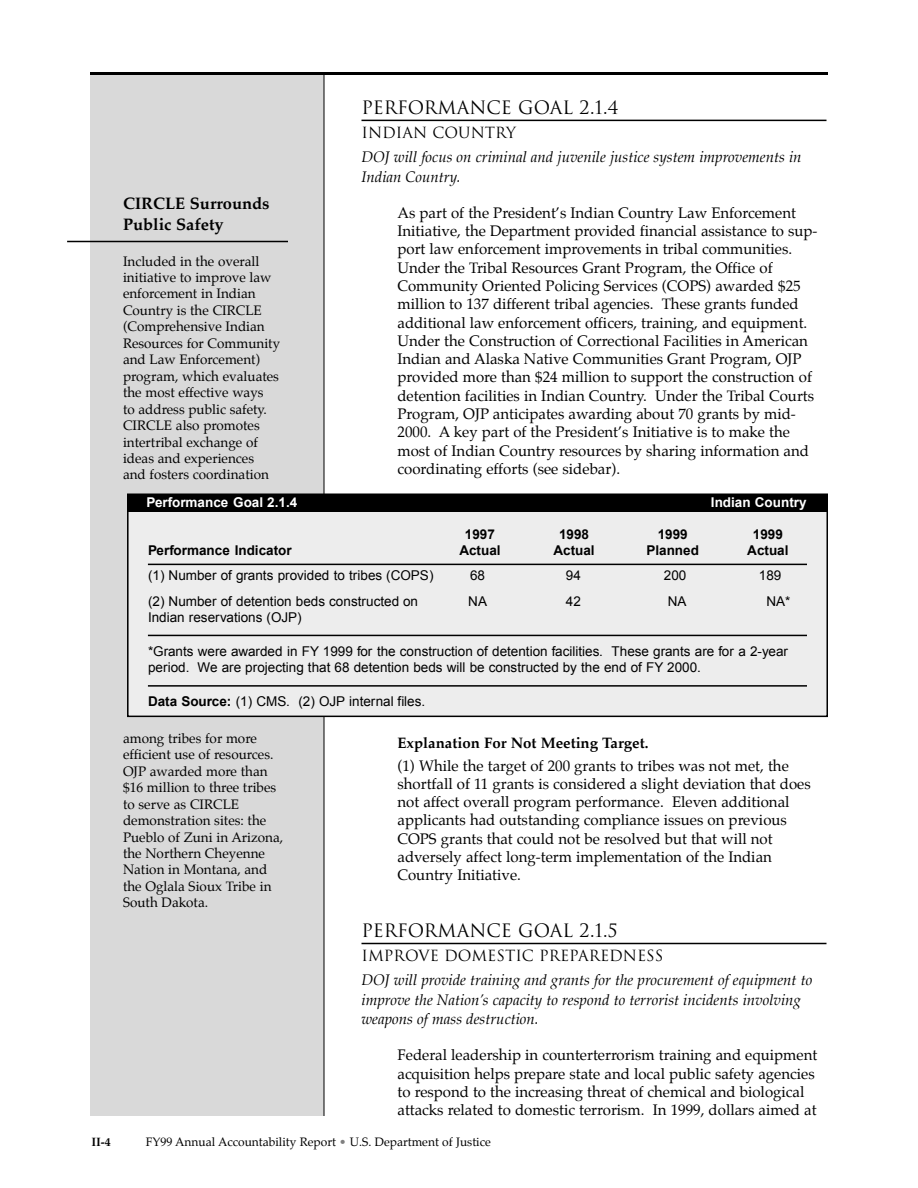
<style>
.page{position:relative;width:918px;height:1188px;background:#fff}
.page>*{position:absolute;margin:0;border:0;box-sizing:border-box;transform-origin:0 0}
.t1{font:18px "Trajan";color:#000}
.t2{font:700 16.5px/21px "Palatino";color:#000}
.t3{font:15px/18.3px "Palatino";color:#000}
.t4{font:italic 15px/19.5px "Palatino";color:#000}
.t5{font:15px "Trajan";color:#000}
.t6{font:700 15px "Palatino";color:#000}
.t7{font:13.5px/16.5px "Palatino";color:#000}
.t8{font:13.5px/16.2px "Arial";color:#000}
.t9{font:700 13.5px "Arial";color:#000}
.t10{font:700 13.5px "Arial";color:#fff}
.t11{font:12px "Palatino";color:#000}
.t12{font:700 12px "Palatino";color:#000}
.s1{font-weight:700}
.s2{color:#808080}
</style>
<div class="page">
<div style="left:90px;top:74px;width:234px;height:1042px;background:#d9d9d9"></div>
<hr style="left:90px;top:72px;width:738px;height:3px;background:#000">
<hr style="left:324px;top:74px;width:1px;height:1042px;background:#000">
<hr style="left:67px;top:241px;width:221px;height:1px;background:#000">
<hr style="left:362px;top:120px;width:464px;height:1px;background:#000">
<hr style="left:362px;top:943px;width:464px;height:1px;background:#000">
<div style="left:129px;top:495px;width:697px;height:221px;background:#ededed"></div>
<hr style="left:148px;top:564px;width:659px;height:1px;background:#000">
<hr style="left:148px;top:635px;width:659px;height:1px;background:#000">
<hr style="left:148px;top:685px;width:659px;height:2px;background:#000">
<div style="left:127px;top:494px;width:701px;height:223px;border:2px solid #000"></div>
<div style="left:127px;top:494px;width:701px;height:17px;background:#000"></div>
<p class="t2" style="left:123px;top:195px;width:148px">CIRCLE Surrounds<br>Public Safety</p>
<p class="t7" style="left:123px;top:254px;width:159px">Included in the overall initiative to improve law enforcement in Indian<br>Country is the CIRCLE (Comprehensive Indian<br>Resources for Community and Law Enforcement) program, which evaluates the most effective ways<br>to address public safety.<br>CIRCLE also promotes intertribal exchange of ideas and experiences and fosters coordination</p>
<p class="t1" style="left:362px;top:97px;width:259px">PERFORMANCE GOAL 2.1.4</p>
<p class="t5" style="left:362px;top:124px;width:156px">INDIAN COUNTRY</p>
<p class="t4" style="left:362px;top:149px;width:442px">DOJ will focus on criminal and juvenile justice system improvements in<br>Indian Country.</p>
<p class="t3" style="left:398px;top:205px;width:422px">As part of the President’s Indian Country Law Enforcement Initiative, the Department provided financial assistance to sup&shy;port law enforcement improvements in tribal communities.<br>Under the Tribal Resources Grant Program, the Office of Community Oriented Policing Services (COPS) awarded $25 million to 137 different tribal agencies. These grants funded additional law enforcement officers, training, and equipment.<br>Under the Construction of Correctional Facilities in American Indian and Alaska Native Communities Grant Program, OJP provided more than $24 million to support the construction of detention facilities in Indian Country. Under the Tribal Courts Program, OJP anticipates awarding about 70 grants by mid-2000. A key part of the President’s Initiative is to make the most of Indian Country resources by sharing information and coordinating efforts (see sidebar).</p>
<p class="t10" style="left:147px;top:497px;width:152px">Performance Goal 2.1.4</p>
<p class="t10" style="left:711px;top:497px;width:97px">Indian Country</p>
<p class="t9" style="left:465px;top:529px;width:32px">1997</p>
<p class="t9" style="left:559px;top:529px;width:32px">1998</p>
<p class="t9" style="left:658px;top:529px;width:32px">1999</p>
<p class="t9" style="left:753px;top:529px;width:32px">1999</p>
<p class="t9" style="left:148px;top:546px;width:145px">Performance Indicator</p>
<p class="t9" style="left:459px;top:546px;width:43px">Actual</p>
<p class="t9" style="left:553px;top:546px;width:43px">Actual</p>
<p class="t9" style="left:646px;top:546px;width:54px">Planned</p>
<p class="t9" style="left:747px;top:546px;width:43px">Actual</p>
<p class="t8" style="left:148px;top:569px;width:287px">(1) Number of grants provided to tribes (COPS)</p>
<p class="t8" style="left:470px;top:569px;width:17px">68</p>
<p class="t8" style="left:566px;top:569px;width:17px">94</p>
<p class="t8" style="left:664px;top:569px;width:24px">200</p>
<p class="t8" style="left:759px;top:569px;width:24px">189</p>
<p class="t8" style="left:148px;top:594px;width:272px">(2) Number of detention beds constructed on</p>
<p class="t8" style="left:468px;top:594px;width:20px">NA</p>
<p class="t8" style="left:566px;top:594px;width:17px">42</p>
<p class="t8" style="left:668px;top:594px;width:20px">NA</p>
<p class="t8" style="left:766px;top:594px;width:26px">NA*</p>
<p class="t8" style="left:148px;top:610px;width:155px">Indian reservations (OJP)</p>
<p class="t8" style="left:148px;top:644px;width:642px">*Grants were awarded in FY 1999 for the construction of detention facilities. These grants are for a 2-year period. We are projecting that 68 detention beds will be constructed by the end of FY 2000.</p>
<p class="t8" style="left:148px;top:695px;width:279px"><span class="s1">Data Source:</span> (1) CMS. (2) OJP internal files.</p>
<p class="t7" style="left:123px;top:732px;width:162px">among tribes for more efficient use of resources.<br>OJP awarded more than $16 million to three tribes to serve as CIRCLE demonstration sites: the<br>Pueblo of Zuni in Arizona, the Northern Cheyenne<br>Nation in Montana, and the Oglala Sioux Tribe in<br>South Dakota.</p>
<p class="t6" style="left:398px;top:738px;width:253px">Explanation For Not Meeting Target.</p>
<p class="t3" style="left:398px;top:758px;width:415px">(1) While the target of 200 grants to tribes was not met, the shortfall of 11 grants is considered a slight deviation that does not affect overall program performance. Eleven additional applicants had outstanding compliance issues on previous COPS grants that could not be resolved but that will not adversely affect long-term implementation of the Indian Country Initiative.</p>
<p class="t1" style="left:362px;top:920px;width:258px">PERFORMANCE GOAL 2.1.5</p>
<p class="t5" style="left:362px;top:947px;width:303px">IMPROVE DOMESTIC PREPAREDNESS</p>
<p class="t4" style="left:362px;top:972px;width:452px">DOJ will provide training and grants for the procurement of equipment to improve the Nation’s capacity to respond to terrorist incidents involving weapons of mass destruction.</p>
<p class="t3" style="left:398px;top:1048px;width:421px">Federal leadership in counterterrorism training and equipment acquisition helps prepare state and local public safety agencies to respond to the increasing threat of chemical and biological attacks related to domestic terrorism. In 1999, dollars aimed at</p>
<p class="t12" style="left:92px;top:1138px;width:21px">II-4</p>
<p class="t11" style="left:146px;top:1138px;width:347px">FY99 Annual Accountability Report <span class="s2">•</span> U.S. Department of Justice</p>
</div>
